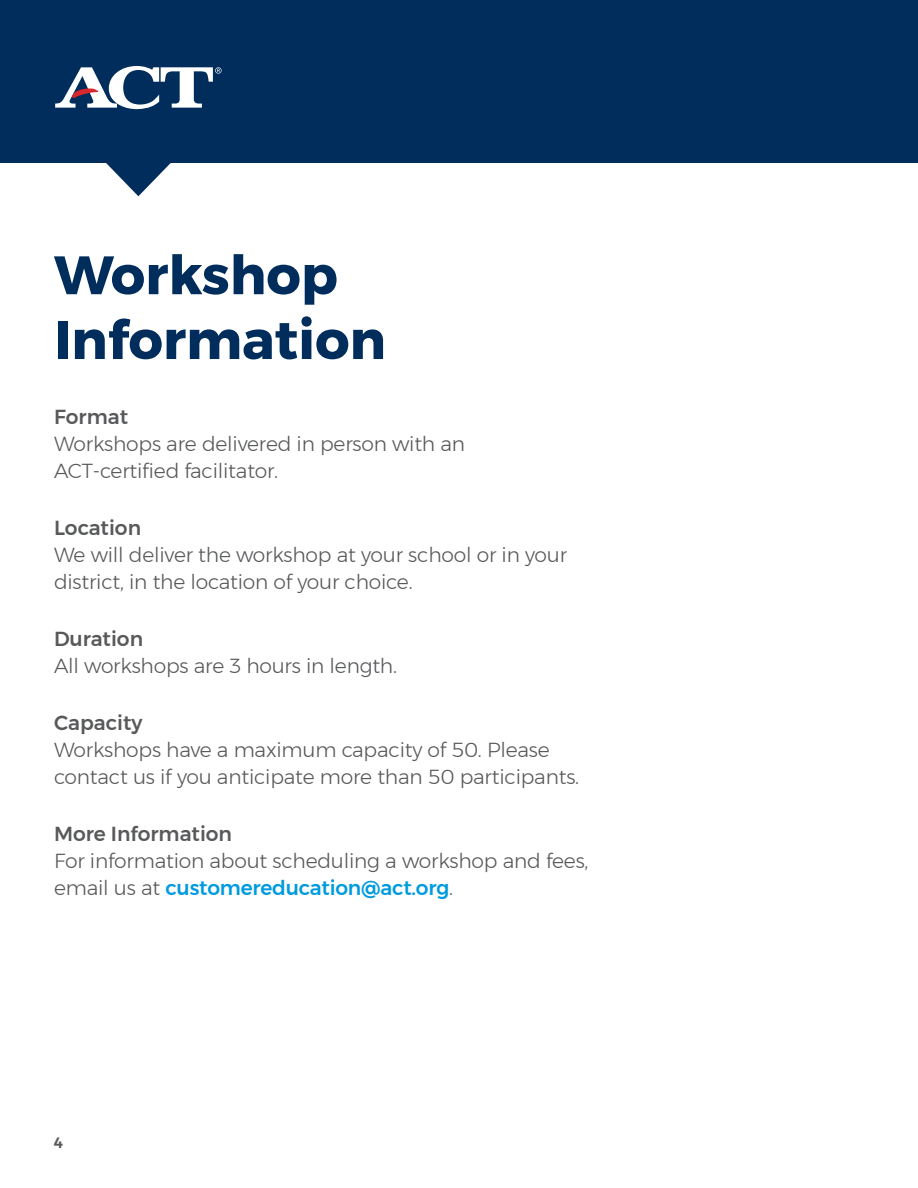
<style>
.page{position:relative;width:918px;height:1188px;background:#fff}
.page>*{position:absolute;margin:0;border:0;box-sizing:border-box;transform-origin:0 0}
.t1{font:700 54px/64.8px "Montserrat";color:#002d5c}
.t2{font:300 20.25px/27px "Montserrat";letter-spacing:-.01em;color:#58595b}
.t3{font:500 20.25px "Montserrat";color:#58595b}
.t4{font:600 15px "Montserrat";color:#58595b}
.s1{font-weight:500;color:#009bde}
</style>
<div class="page">
<div style="left:0;top:0;width:918px;height:163px;background:#002d5c"></div>
<svg style="left:106px;top:163px;width:65px;height:33px"></svg>
<svg style="left:55px;top:66px;width:167px;height:43px"></svg>
<h1 class="t1" style="left:54px;top:243px;width:333px">Workshop<br>Information</h1>
<p class="t3" style="left:54px;top:401px;width:76px">Format</p>
<p class="t2" style="left:54px;top:430px;width:413px">Workshops are delivered in person with an<br>ACT-certified facilitator.</p>
<p class="t3" style="left:54px;top:512px;width:89px">Location</p>
<p class="t2" style="left:54px;top:541px;width:515px">We will deliver the workshop at your school or in your district, in the location of your choice.</p>
<p class="t3" style="left:54px;top:623px;width:91px">Duration</p>
<p class="t2" style="left:54px;top:652px;width:345px">All workshops are 3 hours in length.</p>
<p class="t3" style="left:54px;top:707px;width:90px">Capacity</p>
<p class="t2" style="left:54px;top:736px;width:527px">Workshops have a maximum capacity of 50. Please contact us if you anticipate more than 50 participants.</p>
<p class="t3" style="left:54px;top:818px;width:180px">More Information</p>
<p class="t2" style="left:54px;top:847px;width:536px">For information about scheduling a workshop and fees, email us at <span class="s1">customereducation@act.org</span>.</p>
<p class="t4" style="left:54px;top:1131px;width:11px">4</p>
</div>
